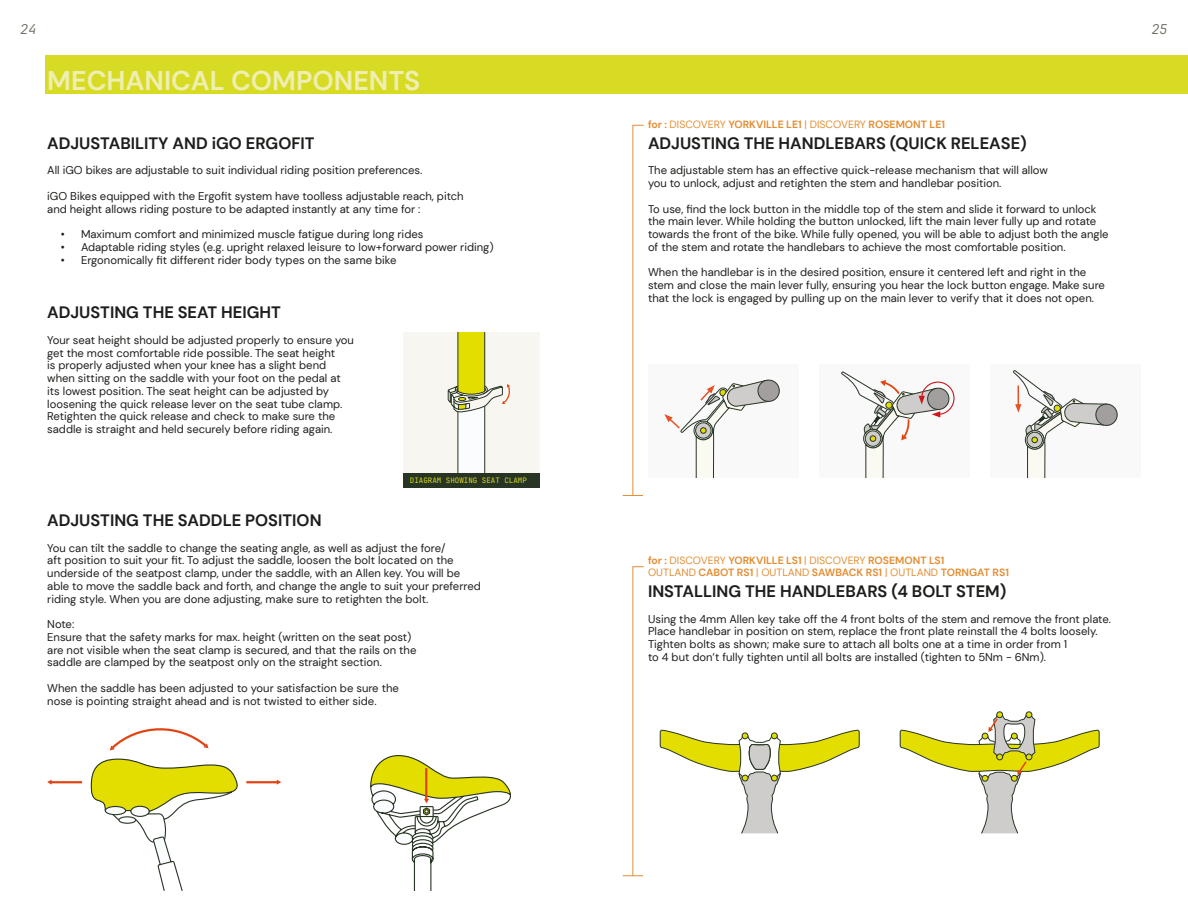
<style>
.page{position:relative;width:1188px;height:918px;background:#fff}
.page>*{position:absolute;margin:0;border:0;box-sizing:border-box;transform-origin:0 0}
.t1{font:700 27px "DM Sans";color:#eeefb0}
.t2{font:700 16.5px "DM Sans";color:#1d1d1b}
.t3{font:italic 13.5px "Jet Brains Mono";color:#697063}
.t4{font:11.25px/12.8px "DM Sans";color:#1d1d1b}
.t5{font:700 10.5px/12.8px "DM Sans";color:#e38e33}
.t6{font:7.5px "Jet Brains Mono";color:#d8db24}
.s1{font-weight:400}
</style>
<div class="page">
<div style="left:45px;top:55px;width:1143px;height:39px;background:#d8db24"></div>
<svg style="left:623px;top:124px;width:21px;height:372px"></svg>
<svg style="left:623px;top:566px;width:21px;height:311px"></svg>
<svg style="left:47px;top:780px;width:5px;height:5px"></svg>
<svg style="left:109px;top:728px;width:100px;height:23px"></svg>
<svg style="left:90px;top:758px;width:148px;height:133px"></svg>
<hr style="left:51px;top:781px;width:31px;height:2px;background:#e14413">
<hr style="left:246px;top:781px;width:32px;height:2px;background:#e14413">
<svg style="left:277px;top:780px;width:4px;height:5px"></svg>
<svg style="left:370px;top:755px;width:141px;height:136px"></svg>
<div style="left:403px;top:333px;width:137px;height:155px;background:#f7f6f1"></div>
<svg style="left:447px;top:333px;width:63px;height:140px"></svg>
<svg style="left:660px;top:729px;width:200px;height:105px"></svg>
<div style="left:771px;top:775px;width:7px;height:6px;border:1px solid #283525;border-radius:50%"></div>
<div style="left:996px;top:711px;width:7px;height:7px;border:1px solid #283525;border-radius:50%"></div>
<div style="left:1026px;top:711px;width:6px;height:7px;border:1px solid #283525;border-radius:50%"></div>
<svg style="left:900px;top:712px;width:200px;height:122px"></svg>
<div style="left:819px;top:365px;width:151px;height:113px;background:#f9f9fa"></div>
<div style="left:648px;top:365px;width:151px;height:113px;background:#f9f9fa"></div>
<div style="left:758px;top:380px;width:21px;height:21px;background:#a29f9e;border-radius:50%"></div>
<div style="left:758px;top:380px;width:21px;height:22px;border:1px solid #283525;border-radius:50%"></div>
<div style="left:990px;top:365px;width:151px;height:113px;background:#f9f9fa"></div>
<svg style="left:664px;top:379px;width:105px;height:99px"></svg>
<svg style="left:841px;top:371px;width:114px;height:107px"></svg>
<svg style="left:1013px;top:370px;width:105px;height:108px"></svg>
<div style="left:403px;top:473px;width:137px;height:15px;background:#283525"></div>
<p class="t3" style="left:20px;top:19px;width:18px">24</p>
<p class="t3" style="left:1152px;top:19px;width:18px">25</p>
<h1 class="t1" style="left:47px;top:64px;width:375px">MECHANICAL COMPONENTS</h1>
<h2 class="t2" style="left:47px;top:133px;width:269px">ADJUSTABILITY AND iGO ERGOFIT</h2>
<p class="t4" style="left:47px;top:164px;width:377px">All iGO bikes are adjustable to suit individual riding position preferences.</p>
<p class="t4" style="left:47px;top:190px;width:418px">iGO Bikes equipped with the Ergofit system have toolless adjustable reach, pitch and height allows riding posture to be adapted instantly at any time for :</p>
<p class="t4" style="left:61px;top:228px;width:364px">• Maximum comfort and minimized muscle fatigue during long rides</p>
<p class="t4" style="left:61px;top:241px;width:434px">• Adaptable riding styles (e.g. upright relaxed leisure to low+forward power riding)</p>
<p class="t4" style="left:61px;top:253px;width:337px">• Ergonomically fit different rider body types on the same bike</p>
<h2 class="t2" style="left:47px;top:302px;width:235px">ADJUSTING THE SEAT HEIGHT</h2>
<p class="t4" style="left:47px;top:334px;width:308px">Your seat height should be adjusted properly to ensure you get the most comfortable ride possible. The seat height<br>is properly adjusted when your knee has a slight bend when sitting on the saddle with your foot on the pedal at its lowest position. The seat height can be adjusted by loosening the quick release lever on the seat tube clamp.<br>Retighten the quick release and check to make sure the saddle is straight and held securely before riding again.</p>
<p class="t6" style="left:410px;top:474px;width:119px">DIAGRAM SHOWING SEAT CLAMP</p>
<h2 class="t2" style="left:47px;top:510px;width:276px">ADJUSTING THE SADDLE POSITION</h2>
<p class="t4" style="left:47px;top:541px;width:435px">You can tilt the saddle to change the seating angle, as well as adjust the fore/<br>aft position to suit your fit. To adjust the saddle, loosen the bolt located on the underside of the seatpost clamp, under the saddle, with an Allen key. You will be able to move the saddle back and forth, and change the angle to suit your preferred riding style. When you are done adjusting, make sure to retighten the bolt.</p>
<p class="t4" style="left:47px;top:618px;width:371px">Note:<br>Ensure that the safety marks for max. height (written on the seat post) are not visible when the seat clamp is secured, and that the rails on the saddle are clamped by the seatpost only on the straight section.</p>
<p class="t4" style="left:47px;top:682px;width:353px">When the saddle has been adjusted to your satisfaction be sure the nose is pointing straight ahead and is not twisted to either side.</p>
<p class="t5" style="left:648px;top:118px;width:299px">for : <span class="s1">DISCOVERY</span> YORKVILLE LE1 <span class="s1">| DISCOVERY</span> ROSEMONT LE1</p>
<h2 class="t2" style="left:648px;top:133px;width:380px">ADJUSTING THE HANDLEBARS (QUICK RELEASE)</h2>
<p class="t4" style="left:648px;top:164px;width:401px">The adjustable stem has an effective quick-release mechanism that will allow you to unlock, adjust and retighten the stem and handlebar position.</p>
<p class="t4" style="left:648px;top:202px;width:462px">To use, find the lock button in the middle top of the stem and slide it forward to unlock the main lever. While holding the button unlocked, lift the main lever fully up and rotate towards the front of the bike. While fully opened, you will be able to adjust both the angle of the stem and rotate the handlebars to achieve the most comfortable position.</p>
<p class="t4" style="left:648px;top:266px;width:458px">When the handlebar is in the desired position, ensure it centered left and right in the stem and close the main lever fully, ensuring you hear the lock button engage. Make sure that the lock is engaged by pulling up on the main lever to verify that it does not open.</p>
<p class="t5" style="left:648px;top:554px;width:362px">for : <span class="s1">DISCOVERY</span> YORKVILLE LS1 <span class="s1">| DISCOVERY</span> ROSEMONT LS1<br><span class="s1">OUTLAND</span> CABOT RS1 <span class="s1">| OUTLAND</span> SAWBACK RS1 <span class="s1">| OUTLAND</span> TORNGAT RS1</p>
<h2 class="t2" style="left:648px;top:581px;width:360px">INSTALLING THE HANDLEBARS (4 BOLT STEM)</h2>
<p class="t4" style="left:648px;top:612px;width:465px">Using the 4mm Allen key take off the 4 front bolts of the stem and remove the front plate.<br>Place handlebar in position on stem, replace the front plate reinstall the 4 bolts loosely.<br>Tighten bolts as shown; make sure to attach all bolts one at a time in order from 1<br>to 4 but don’t fully tighten until all bolts are installed (tighten to 5Nm - 6Nm).</p>
</div>
